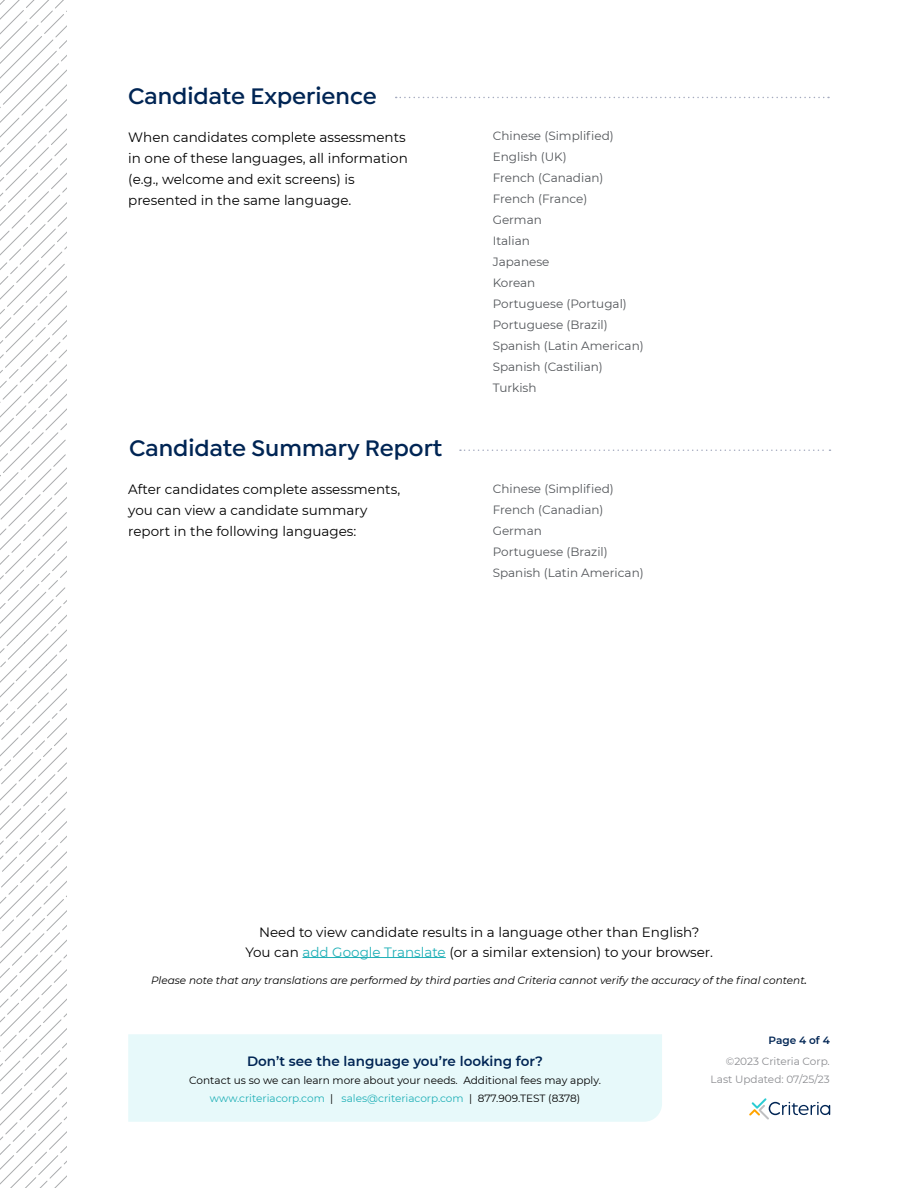
<style>
.page{position:relative;width:918px;height:1188px;background:#fff}
.page>*{position:absolute;margin:0;border:0;box-sizing:border-box;transform-origin:0 0}
.t1{font:600 24px "Isidora Sans";color:#002554}
.t2{font:13.5px/21px "Montserrat";color:#000}
.t3{font:600 13.5px "Montserrat";color:#002554}
.t4{font:12px/21px "Montserrat";color:#53565a}
.t5{font:10.5px/18px "Montserrat";color:#000;text-align:center}
.t6{font:italic 10.5px "Montserrat";color:#000}
.t7{font:10.5px/18px "Montserrat";color:#8b8c90;text-align:right}
.t8{font:600 10.5px "Montserrat";color:#002554}
.s1{color:#20b0b7}
.s2{font-size:13.5px}
</style>
<div class="page">
<svg style="left:0;top:0;width:67px;height:415px"></svg>
<svg style="left:0;top:415px;width:67px;height:773px"></svg>
<svg style="left:396px;top:97px;width:433px;height:1px"></svg>
<svg style="left:460px;top:450px;width:371px;height:1px"></svg>
<svg style="left:749px;top:1098px;width:81px;height:22px"></svg>
<div style="left:128px;top:1034px;width:534px;height:88px;background:#e7f9fa"></div>
<hr style="left:302px;top:957px;width:144px;height:1px;background:#20b0b7">
<h1 class="t1" style="left:128px;top:82px;width:250px">Candidate Experience</h1>
<p class="t2" style="left:128px;top:126px;width:281px">When candidates complete assessments in one of these languages, all information (e.g., welcome and exit screens) is presented in the same language.</p>
<h1 class="t1" style="left:129px;top:434px;width:315px">Candidate Summary Report</h1>
<p class="t2" style="left:128px;top:478px;width:273px">After candidates complete assessments, you can view a candidate summary report in the following languages:</p>
<p class="t4" style="left:493px;top:125px;width:152px">Chinese (Simplified)<br>English (UK)<br>French (Canadian)<br>French (France)<br>German<br>Italian<br>Japanese<br>Korean<br>Portuguese (Portugal)<br>Portuguese (Brazil)<br>Spanish (Latin American)<br>Spanish (Castilian)<br>Turkish</p>
<p class="t4" style="left:493px;top:477px;width:152px">Chinese (Simplified)<br>French (Canadian)<br>German<br>Portuguese (Brazil)<br>Spanish (Latin American)</p>
<p class="t2" style="left:245px;top:922px;width:469px;line-height:19.5px;text-align:center">Need to view candidate results in a language other than English?<br>You can <span class="s1">add Google Translate</span> (or a similar extension) to your browser.</p>
<p class="t6" style="left:151px;top:973px;width:658px">Please note that any translations are performed by third parties and Criteria cannot verify the accuracy of the final content<span class="s2">.</span></p>
<p class="t3" style="left:247px;top:1052px;width:298px">Don’t see the language you’re looking for?</p>
<p class="t5" style="left:189px;top:1071px;width:413px">Contact us so we can learn more about your needs. Additional fees may apply. <span class="s1">www.criteriacorp.com</span> | <span class="s1">sales@criteriacorp.com</span> | 877.909.TEST (8378)</p>
<p class="t8" style="left:769px;top:1033px;width:63px">Page 4 of 4</p>
<p class="t7" style="left:711px;top:1052px;width:121px">©2023 Criteria Corp.<br>Last Updated: 07/25/23</p>
</div>
